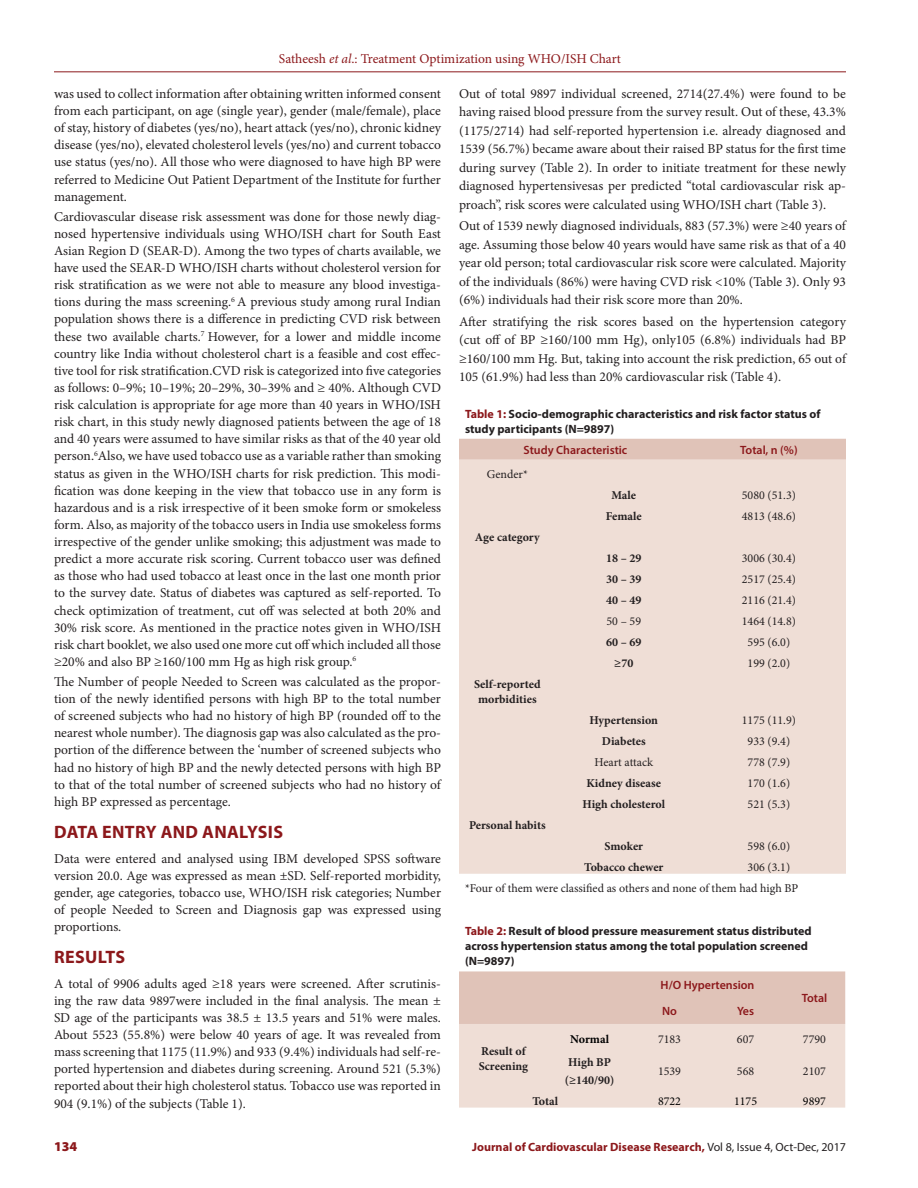
<style>
.page{position:relative;width:918px;height:1188px;background:#fff}
.page>*{position:absolute;margin:0;border:0;box-sizing:border-box;transform-origin:0 0}
._1_HD{font:700 18px "Myriad Pro";letter-spacing:.02em;color:#8c181b}
.TXT{font:13.5px/17.1px "Minion Pro";color:#231f20;text-align:justify}
.t1{font:13.5px "Minion Pro";color:#8c181b}
.LRH{font:900 13.5px "Myriad Pro";color:#8c181b}
.TT{font:700 12px/15px "Myriad Pro";color:#231f20}
.TB{font:700 12px/15px "Minion Pro";color:#231f20;text-align:center}
.TB-2{font:12px "Minion Pro";color:#231f20}
.LRH-2{font:700 12px "Myriad Pro";color:#8c181b}
.TFN{font:12px "Minion Pro";letter-spacing:-.005em;color:#231f20}
.TCH{font:600 12px "Myriad Pro";color:#8c181b}
.TB-3{font:12px "Minion Pro";color:#000}
.TB-4{font:700 12px "Minion Pro";color:#000}
.s1{font-style:italic}
.s2{color:#8c181b}
.s3{font-weight:400;color:#231f20}
</style>
<div class="page">
<hr style="left:54px;top:72px;width:792px;height:1px;background:#8c181b">
<div style="left:459px;top:439px;width:387px;height:21px;background:#e0c3b8"></div>
<div style="left:459px;top:460px;width:387px;height:414px;background:#efded6"></div>
<svg style="left:459px;top:971px;width:386px;height:137px;background:#e9d3ca"></svg>
<p class="t1" style="left:279px;top:50px;width:344px">Satheesh <span class="s1">et al</span>.: Treatment Optimization using WHO/ISH Chart</p>
<p class="TXT" style="left:54px;top:85px;width:389px">was used to collect information after obtaining written informed consent from each participant, on age (single year), gender (male/female), place of stay, history of diabetes (yes/no), heart attack (yes/no), chronic kidney disease (yes/no), elevated cholesterol levels (yes/no) and current tobacco use status (yes/no). All those who were diagnosed to have high BP were referred to Medicine Out Patient Department of the Institute for further management.</p>
<p class="TXT" style="left:54px;top:208px;width:389px">Cardiovascular disease risk assessment was done for those newly diag&shy;nosed hypertensive individuals using WHO/ISH chart for South East Asian Region D (SEAR-D). Among the two types of charts available, we have used the SEAR-D WHO/ISH charts without cholesterol version for risk stratification as we were not able to measure any blood investiga&shy;tions during the mass screening.<sup>6</sup> A previous study among rural Indian population shows there is a difference in predicting CVD risk between these two available charts.<sup>7</sup> However, for a lower and middle income country like India without cholesterol chart is a feasible and cost effec&shy;tive tool for risk stratification.CVD risk is categorized into five categories as follows: 0–9%; 10–19%; 20–29%, 30–39% and ≥ 40%. Although CVD risk calculation is appropriate for age more than 40 years in WHO/ISH risk chart, in this study newly diagnosed patients between the age of 18 and 40 years were assumed to have similar risks as that of the 40 year old person.<sup>6</sup>Also, we have used tobacco use as a variable rather than smoking status as given in the WHO/ISH charts for risk prediction. This modi&shy;fication was done keeping in the view that tobacco use in any form is hazardous and is a risk irrespective of it been smoke form or smokeless form. Also, as majority of the tobacco users in India use smokeless forms irrespective of the gender unlike smoking; this adjustment was made to predict a more accurate risk scoring. Current tobacco user was defined as those who had used tobacco at least once in the last one month prior to the survey date. Status of diabetes was captured as self-reported. To check optimization of treatment, cut off was selected at both 20% and 30% risk score. As mentioned in the practice notes given in WHO/ISH risk chart booklet, we also used one more cut off which included all those ≥20% and also BP ≥160/100 mm Hg as high risk group.<sup>6</sup></p>
<p class="TXT" style="left:54px;top:673px;width:389px">The Number of people Needed to Screen was calculated as the propor&shy;tion of the newly identified persons with high BP to the total number of screened subjects who had no history of high BP (rounded off to the nearest whole number). The diagnosis gap was also calculated as the pro&shy;portion of the difference between the ‘number of screened subjects who had no history of high BP and the newly detected persons with high BP to that of the total number of screened subjects who had no history of high BP expressed as percentage.</p>
<p class="_1_HD" style="left:54px;top:820px;width:231px">DATA ENTRY AND ANALYSIS</p>
<p class="TXT" style="left:54px;top:850px;width:389px">Data were entered and analysed using IBM developed SPSS software version 20.0. Age was expressed as mean ±SD. Self-reported morbidity, gender, age categories, tobacco use, WHO/ISH risk categories; Number of people Needed to Screen and Diagnosis gap was expressed using proportions.</p>
<p class="_1_HD" style="left:54px;top:945px;width:73px">RESULTS</p>
<p class="TXT" style="left:54px;top:975px;width:389px">A total of 9906 adults aged ≥18 years were screened. After scrutinis&shy;ing the raw data 9897were included in the final analysis. The mean ± SD age of the participants was 38.5 ± 13.5 years and 51% were males.<br>About 5523 (55.8%) were below 40 years of age. It was revealed from mass screening that 1175 (11.9%) and 933 (9.4%) individuals had self-re&shy;ported hypertension and diabetes during screening. Around 521 (5.3%) reported about their high cholesterol status. Tobacco use was reported in 904 (9.1%) of the subjects (Table 1).</p>
<p class="TXT" style="left:459px;top:84px;width:389px;line-height:18.5px">Out of total 9897 individual screened, 2714(27.4%) were found to be having raised blood pressure from the survey result. Out of these, 43.3% (1175/2714) had self-reported hypertension i.e. already diagnosed and 1539 (56.7%) became aware about their raised BP status for the first time during survey (Table 2). In order to initiate treatment for these newly diagnosed hypertensivesas per predicted “total cardiovascular risk ap&shy;proach”, risk scores were calculated using WHO/ISH chart (Table 3).</p>
<p class="TXT" style="left:459px;top:217px;width:389px;line-height:18.5px">Out of 1539 newly diagnosed individuals, 883 (57.3%) were ≥40 years of age. Assuming those below 40 years would have same risk as that of a 40 year old person; total cardiovascular risk score were calculated. Majority of the individuals (86%) were having CVD risk &lt;10% (Table 3). Only 93 (6%) individuals had their risk score more than 20%.</p>
<p class="TXT" style="left:459px;top:312px;width:389px;line-height:18.5px">After stratifying the risk scores based on the hypertension category (cut off of BP ≥160/100 mm Hg), only105 (6.8%) individuals had BP ≥160/100 mm Hg. But, taking into account the risk prediction, 65 out of 105 (61.9%) had less than 20% cardiovascular risk (Table 4).</p>
<p class="TT" style="left:465px;top:406px;width:357px"><span class="s2">Table 1:</span> Socio-demographic characteristics and risk factor status of study participants (N=9897)</p>
<p class="TCH" style="left:524px;top:442px;width:105px">Study Characteristic</p>
<p class="TCH" style="left:740px;top:442px;width:59px">Total, n (%)</p>
<p class="TB-2" style="left:487px;top:466px;width:43px">Gender*</p>
<p class="TB" style="left:611px;top:487px;width:26px">Male</p>
<p class="TB-2" style="left:742px;top:487px;width:56px">5080 (51.3)</p>
<p class="TB" style="left:606px;top:508px;width:38px">Female</p>
<p class="TB-2" style="left:742px;top:508px;width:56px">4813 (48.6)</p>
<p class="TB" style="left:475px;top:529px;width:66px">Age category</p>
<p class="TB" style="left:606px;top:550px;width:37px">18 – 29</p>
<p class="TB-2" style="left:742px;top:550px;width:56px">3006 (30.4)</p>
<p class="TB" style="left:606px;top:571px;width:37px">30 – 39</p>
<p class="TB-2" style="left:742px;top:571px;width:56px">2517 (25.4)</p>
<p class="TB" style="left:606px;top:592px;width:37px">40 – 49</p>
<p class="TB-2" style="left:742px;top:592px;width:56px">2116 (21.4)</p>
<p class="TB-2" style="left:606px;top:613px;width:36px">50 – 59</p>
<p class="TB-2" style="left:742px;top:613px;width:56px">1464 (14.8)</p>
<p class="TB" style="left:606px;top:634px;width:37px">60 – 69</p>
<p class="TB-2" style="left:748px;top:634px;width:44px">595 (6.0)</p>
<p class="TB" style="left:614px;top:655px;width:21px">≥70</p>
<p class="TB-2" style="left:748px;top:655px;width:44px">199 (2.0)</p>
<p class="TB" style="left:474px;top:676px;width:68px">Self-reported morbidities</p>
<p class="TB" style="left:590px;top:712px;width:70px">Hypertension</p>
<p class="TB-2" style="left:742px;top:712px;width:56px">1175 (11.9)</p>
<p class="TB" style="left:602px;top:733px;width:45px">Diabetes</p>
<p class="TB-2" style="left:748px;top:733px;width:44px">933 (9.4)</p>
<p class="TB-2" style="left:594px;top:754px;width:60px">Heart attack</p>
<p class="TB-2" style="left:748px;top:754px;width:44px">778 (7.9)</p>
<p class="TB" style="left:586px;top:775px;width:76px">Kidney disease</p>
<p class="TB-2" style="left:748px;top:775px;width:44px">170 (1.6)</p>
<p class="TB" style="left:583px;top:796px;width:84px">High cholesterol</p>
<p class="TB-2" style="left:748px;top:796px;width:44px">521 (5.3)</p>
<p class="TB" style="left:469px;top:817px;width:78px">Personal habits</p>
<p class="TB" style="left:605px;top:838px;width:40px">Smoker</p>
<p class="TB-2" style="left:748px;top:838px;width:44px">598 (6.0)</p>
<p class="TB" style="left:584px;top:859px;width:81px">Tobacco chewer</p>
<p class="TB-2" style="left:748px;top:859px;width:44px">306 (3.1)</p>
<p class="TFN" style="left:465px;top:880px;width:335px">*Four of them were classified as others and none of them had high BP</p>
<p class="TT" style="left:465px;top:924px;width:348px"><span class="s2">Table 2:</span> Result of blood pressure measurement status distributed across hypertension status among the total population screened (N=9897)</p>
<p class="TCH" style="left:661px;top:977px;width:95px">H/O Hypertension</p>
<p class="TCH" style="left:802px;top:991px;width:27px">Total</p>
<p class="TCH" style="left:662px;top:1003px;width:16px">No</p>
<p class="TCH" style="left:737px;top:1003px;width:18px">Yes</p>
<p class="TB" style="left:479px;top:1044px;width:51px;text-align:left">Result of<br>Screening</p>
<p class="TB-4" style="left:570px;top:1031px;width:40px">Normal</p>
<p class="TB-2" style="left:658px;top:1031px;width:25px">7183</p>
<p class="TB-2" style="left:737px;top:1031px;width:19px">607</p>
<p class="TB-2" style="left:803px;top:1031px;width:25px">7790</p>
<p class="TB" style="left:568px;top:1054px;width:44px">High BP</p>
<p class="TB" style="left:565px;top:1072px;width:51px">(≥140/90)</p>
<p class="TB-2" style="left:658px;top:1063px;width:25px">1539</p>
<p class="TB-2" style="left:737px;top:1063px;width:19px">568</p>
<p class="TB-2" style="left:803px;top:1063px;width:25px">2107</p>
<p class="TB" style="left:532px;top:1093px;width:27px">Total</p>
<p class="TB-3" style="left:658px;top:1093px;width:25px">8722</p>
<p class="TB-3" style="left:734px;top:1093px;width:25px">1175</p>
<p class="TB-3" style="left:803px;top:1093px;width:25px">9897</p>
<p class="LRH" style="left:54px;top:1137px;width:25px">134</p>
<p class="LRH-2" style="left:472px;top:1139px;width:375px">Journal of Cardiovascular Disease Research, <span class="s3">Vol 8, Issue 4, Oct-Dec, 2017</span></p>
</div>
